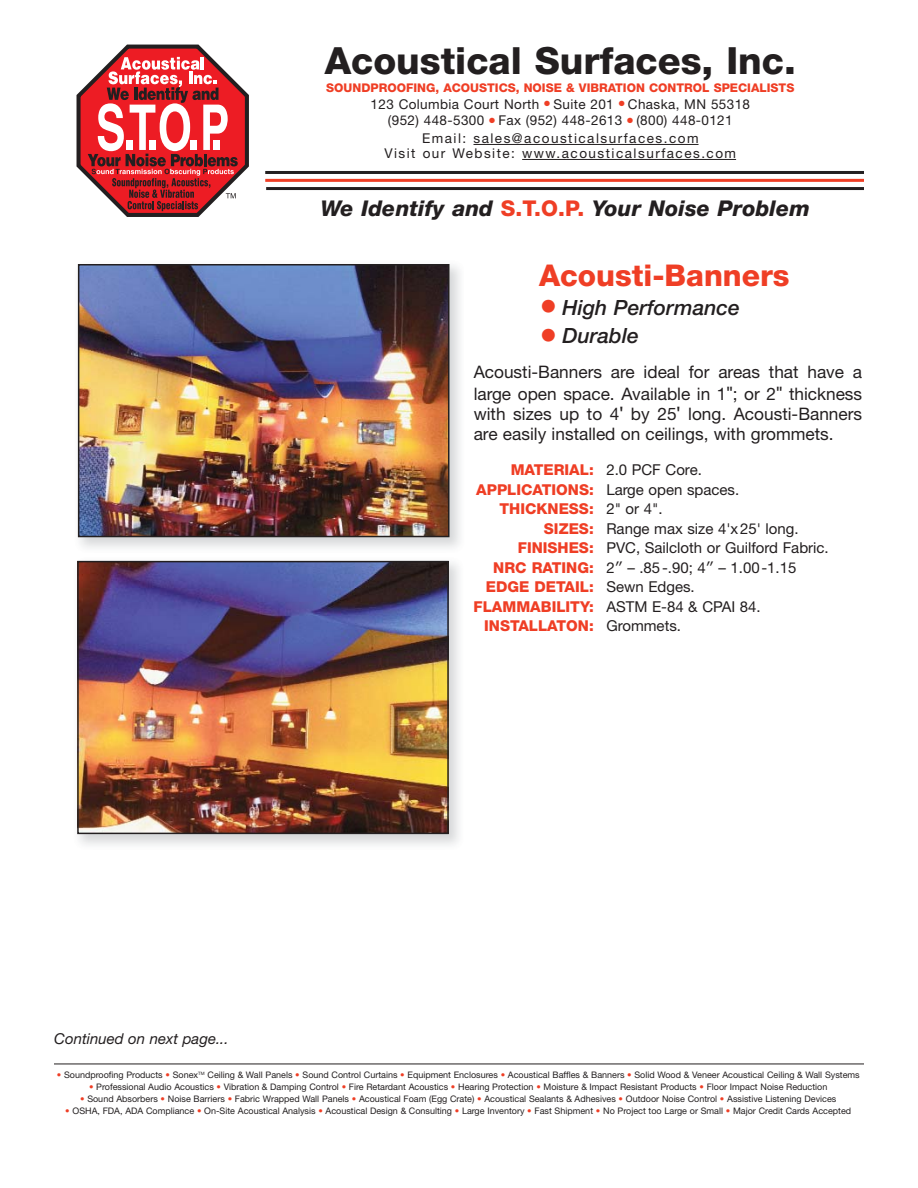
<style>
.page{position:relative;width:918px;height:1188px;background:#fff}
.page>*{position:absolute;margin:0;border:0;box-sizing:border-box;transform-origin:0 0}
.t1{font:800 37.5px "Helvetica Neue";color:#231f20}
.t2{font:800 30px "Helvetica Neue";color:#ef3e25}
.t3{font:italic 800 21.75px "Helvetica Neue";letter-spacing:.005em;color:#231f20}
.t4{font:italic 500 21px "Helvetica Neue";color:#231f20}
.t5{font:17.25px/20.7px "Helvetica Neue";color:#231f20;text-align:justify}
.t6{font:15px/19.5px "Helvetica Neue";color:#231f20}
.t7{font:800 15px/19.5px "Helvetica Neue";color:#ef3e25;text-align:right}
.t8{font:italic 15px "Helvetica Neue";color:#231f20}
.t9{font:13.5px/16.5px "Helvetica Neue";letter-spacing:.03em;color:#231f20;text-align:center}
.t10{font:13.5px/15px "Helvetica Neue";letter-spacing:.1em;color:#231f20;text-align:center}
.t11{font:800 12px "Helvetica Neue";color:#ef3e25}
.t12{font:9px "Helvetica Neue";color:#231f20}
.s1{font-style:normal;color:#ef3e25}
.s2{font-weight:700;font-size:36px;color:#ef3e25}
.s3{font-family:"Lucida Grande"}
.s4{font-weight:500;color:#ef3e25}
</style>
<div class="page">
<img style="left:81px;top:267px;width:366px;height:267px">
<div style="left:78px;top:264px;width:372px;height:273px;border:2px solid #231f20"></div>
<hr style="left:265px;top:179px;width:599px;height:3px;background:#ef3e25">
<hr style="left:265px;top:171px;width:599px;height:3px;background:#231f20">
<hr style="left:266px;top:187px;width:598px;height:3px;background:#231f20">
<hr style="left:473px;top:144px;width:226px;height:1px;background:#231f20">
<hr style="left:522px;top:159px;width:214px;height:1px;background:#231f20">
<svg style="left:77px;top:45px;width:172px;height:172px"></svg>
<hr style="left:54px;top:1064px;width:810px;height:1px;background:#231f20">
<img style="left:80px;top:564px;width:366px;height:267px">
<div style="left:77px;top:561px;width:372px;height:273px;border:2px solid #231f20"></div>
<h1 class="t1" style="left:325px;top:47px;width:473px">Acoustical Surfaces, Inc.</h1>
<h3 class="t11" style="left:326px;top:84px;width:470px">SOUNDPROOFING, ACOUSTICS, NOISE &amp; VIBRATION CONTROL SPECIALISTS</h3>
<h3 class="t9" style="left:371px;top:97px;width:381px">123 Columbia Court North <sup>●</sup> Suite 201 <sup>●</sup> Chaska, MN 55318 (952) 448-5300 <sup>●</sup> Fax (952) 448-2613 <sup>●</sup> (800) 448-0121</h3>
<h3 class="t10" style="left:385px;top:132px;width:353px">Email: sales@acousticalsurfaces.com<br>Visit our Website: www.acousticalsurfaces.com</h3>
<h3 class="t3" style="left:321px;top:201px;width:491px">We Identify and <span class="s1">S.T.O.P.</span> Your Noise Problem</h3>
<h2 class="t2" style="left:539px;top:265px;width:252px">Acousti-Banners</h2>
<h3 class="t4" style="left:540px;top:300px;width:202px"><span class="s2">•</span> High Performance</h3>
<h3 class="t4" style="left:540px;top:328px;width:101px"><span class="s2">•</span> Durable</h3>
<h3 class="t5" style="left:474px;top:363px;width:390px">Acousti-Banners are ideal for areas that have a large open space. Available in 1<span class="s3">"</span>; or 2<span class="s3">"</span> thickness with sizes up to 4<span class="s3">'</span> by 25<span class="s3">'</span> long. Acousti-Banners are easily installed on ceilings, with grommets.</h3>
<h3 class="t8" style="left:54px;top:1033px;width:176px">Continued on next page...</h3>
<h3 class="t7" style="left:474px;top:461px;width:122px">MATERIAL:<br>APPLICATIONS:<br>THICKNESS:<br>SIZES:<br>FINISHES:<br>NRC RATING:<br>EDGE DETAIL:<br>FLAMMABILITY:<br>INSTALLATON:</h3>
<h3 class="t6" style="left:606px;top:461px;width:224px">2.0 PCF Core.<br>Large open spaces.<br>2" or 4".<br>Range max size 4'x25' long.<br>PVC, Sailcloth or Guilford Fabric.<br>2<span class="s3">″</span> – .85-.90; 4<span class="s3">″</span> – 1.00-1.15<br>Sewn Edges.<br>ASTM E-84 &amp; CPAI 84.<br>Grommets.</h3>
<p class="t12" style="left:57px;top:1072px;width:804px"><span class="s4">•</span> Soundproofing Products <span class="s4">•</span> Sonex<sup>TM</sup> Ceiling &amp; Wall Panels <span class="s4">•</span> Sound Control Curtains <span class="s4">•</span> Equipment Enclosures <span class="s4">•</span> Acoustical Baffles &amp; Banners <span class="s4">•</span> Solid Wood &amp; Veneer Acoustical Ceiling &amp; Wall Systems</p>
<p class="t12" style="left:89px;top:1084px;width:740px"><span class="s4">•</span> Professional Audio Acoustics <span class="s4">•</span> Vibration &amp; Damping Control <span class="s4">•</span> Fire Retardant Acoustics <span class="s4">•</span> Hearing Protection <span class="s4">•</span> Moisture &amp; Impact Resistant Products <span class="s4">•</span> Floor Impact Noise Reduction</p>
<p class="t12" style="left:80px;top:1096px;width:758px"><span class="s4">•</span> Sound Absorbers <span class="s4">•</span> Noise Barriers <span class="s4">•</span> Fabric Wrapped Wall Panels <span class="s4">•</span> Acoustical Foam (Egg Crate) <span class="s4">•</span> Acoustical Sealants &amp; Adhesives <span class="s4">•</span> Outdoor Noise Control <span class="s4">•</span> Assistive Listening Devices</p>
<p class="t12" style="left:65px;top:1108px;width:787px"><span class="s4">•</span> OSHA, FDA, ADA Compliance <span class="s4">•</span> On-Site Acoustical Analysis <span class="s4">•</span> Acoustical Design &amp; Consulting <span class="s4">•</span> Large Inventory <span class="s4">•</span> Fast Shipment <span class="s4">•</span> No Project too Large or Small <span class="s4">•</span> Major Credit Cards Accepted</p>
</div>
